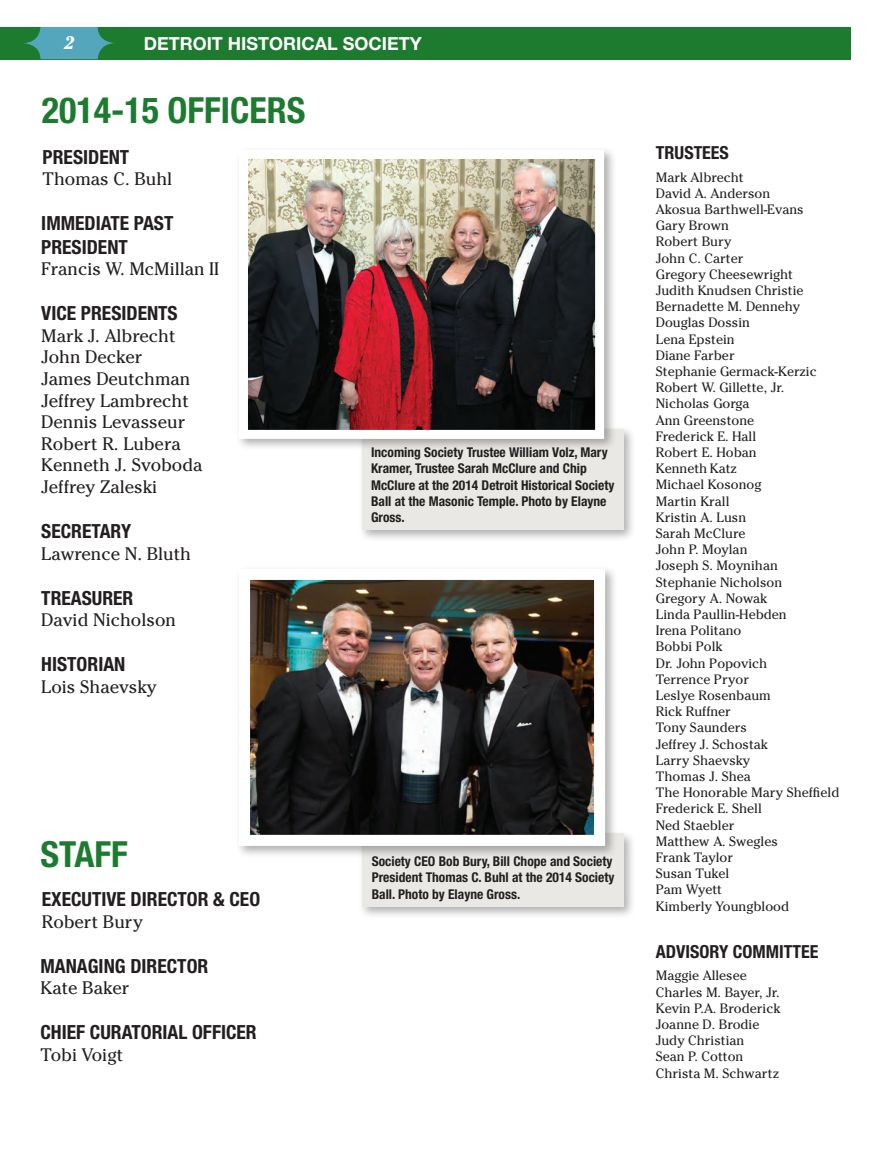
<style>
.page{position:relative;width:891px;height:1161px;background:#fff}
.page>*{position:absolute;margin:0;border:0;box-sizing:border-box;transform-origin:0 0}
.t1{font:700 condensed 36px "Helvetica Neue LT Std";color:#1c7b2f}
.t2{font:700 condensed 19.5px "Helvetica Neue LT Std";color:#231f20}
.t3{font:18px "Cheltenham Std";color:#231f20}
.t4{font:700 condensed 18px "Helvetica Neue LT Std";color:#231f20}
.t5{font:700 18px "Helvetica Neue LT Std";color:#fff}
.t6{font:italic 700 18px "Cheltenham Std";color:#fff}
.t7{font:13.5px "Cheltenham Std";color:#231f20}
.t8{font:700 condensed 13.5px/16.2px "Helvetica Neue LT Std";color:#231f20}
</style>
<div class="page">
<div style="left:0;top:27px;width:850px;height:32px;background:#1c7b2f"></div>
<svg style="left:23px;top:27px;width:92px;height:32px"></svg>
<div style="left:358px;top:425px;width:278px;height:117px;background:#231f20;opacity:.35"></div>
<div style="left:362px;top:429px;width:261px;height:101px;background:#e9e8e5"></div>
<div style="left:358px;top:830px;width:278px;height:89px;background:#231f20;opacity:.35"></div>
<div style="left:362px;top:834px;width:261px;height:73px;background:#e9e8e5"></div>
<div style="left:235px;top:146px;width:382px;height:305px;background:#231f20;opacity:.35"></div>
<img style="left:249px;top:160px;width:345px;height:269px">
<div style="left:239px;top:150px;width:365px;height:289px;border:9px solid #fff"></div>
<div style="left:235px;top:565px;width:382px;height:294px;background:#231f20;opacity:.35"></div>
<img style="left:251px;top:581px;width:342px;height:253px">
<div style="left:239px;top:569px;width:366px;height:277px;border:11px solid #fff"></div>
<p class="t6" style="left:64px;top:32px;width:12px">2</p>
<h3 class="t5" style="left:144px;top:33px;width:280px">DETROIT HISTORICAL SOCIETY</h3>
<p class="t1" style="left:42px;top:88px;width:265px">2014-15 OFFICERS</p>
<p class="t2" style="left:43px;top:145px;width:88px">PRESIDENT</p>
<p class="t3" style="left:43px;top:168px;width:131px">Thomas C. Buhl</p>
<p class="t2" style="left:41px;top:211px;width:134px">IMMEDIATE PAST</p>
<p class="t2" style="left:41px;top:235px;width:88px">PRESIDENT</p>
<p class="t3" style="left:41px;top:258px;width:180px">Francis W. McMillan II</p>
<p class="t2" style="left:41px;top:301px;width:138px">VICE PRESIDENTS</p>
<p class="t3" style="left:41px;top:325px;width:136px">Mark J. Albrecht</p>
<p class="t3" style="left:41px;top:347px;width:103px">John Decker</p>
<p class="t3" style="left:41px;top:368px;width:151px">James Deutchman</p>
<p class="t3" style="left:41px;top:390px;width:149px">Jeffrey Lambrecht</p>
<p class="t3" style="left:41px;top:411px;width:145px">Dennis Levasseur</p>
<p class="t3" style="left:41px;top:433px;width:141px">Robert R. Lubera</p>
<p class="t3" style="left:41px;top:455px;width:163px">Kenneth J. Svoboda</p>
<p class="t3" style="left:41px;top:476px;width:117px">Jeffrey Zaleski</p>
<p class="t2" style="left:41px;top:519px;width:91px">SECRETARY</p>
<p class="t3" style="left:41px;top:543px;width:151px">Lawrence N. Bluth</p>
<p class="t2" style="left:41px;top:586px;width:94px">TREASURER</p>
<p class="t3" style="left:41px;top:609px;width:136px">David Nicholson</p>
<p class="t2" style="left:41px;top:652px;width:86px">HISTORIAN</p>
<p class="t3" style="left:41px;top:676px;width:117px">Lois Shaevsky</p>
<p class="t1" style="left:41px;top:833px;width:89px">STAFF</p>
<p class="t2" style="left:42px;top:887px;width:220px">EXECUTIVE DIRECTOR &amp; CEO</p>
<p class="t3" style="left:42px;top:911px;width:103px">Robert Bury</p>
<p class="t2" style="left:40px;top:954px;width:169px">MANAGING DIRECTOR</p>
<p class="t3" style="left:40px;top:977px;width:90px">Kate Baker</p>
<p class="t2" style="left:40px;top:1020px;width:218px">CHIEF CURATORIAL OFFICER</p>
<p class="t3" style="left:40px;top:1044px;width:84px">Tobi Voigt</p>
<p class="t8" style="left:371px;top:444px;width:245px">Incoming Society Trustee William Volz, Mary Kramer, Trustee Sarah McClure and Chip McClure at the 2014 Detroit Historical Society Ball at the Masonic Temple. Photo by Elayne Gross.</p>
<p class="t8" style="left:372px;top:853px;width:244px">Society CEO Bob Bury, Bill Chope and Society<br>President Thomas C. Buhl at the 2014 Society<br>Ball. Photo by Elayne Gross.</p>
<p class="t4" style="left:656px;top:142px;width:75px">TRUSTEES</p>
<p class="t7" style="left:656px;top:169px;width:89px">Mark Albrecht</p>
<p class="t7" style="left:656px;top:185px;width:116px">David A. Anderson</p>
<p class="t7" style="left:656px;top:201px;width:149px">Akosua Barthwell-Evans</p>
<p class="t7" style="left:656px;top:218px;width:75px">Gary Brown</p>
<p class="t7" style="left:656px;top:234px;width:77px">Robert Bury</p>
<p class="t7" style="left:656px;top:250px;width:89px">John C. Carter</p>
<p class="t7" style="left:656px;top:266px;width:139px">Gregory Cheesewright</p>
<p class="t7" style="left:656px;top:282px;width:149px">Judith Knudsen Christie</p>
<p class="t7" style="left:656px;top:299px;width:146px">Bernadette M. Dennehy</p>
<p class="t7" style="left:656px;top:315px;width:96px">Douglas Dossin</p>
<p class="t7" style="left:656px;top:331px;width:80px">Lena Epstein</p>
<p class="t7" style="left:656px;top:347px;width:80px">Diane Farber</p>
<p class="t7" style="left:656px;top:363px;width:162px">Stephanie Germack-Kerzic</p>
<p class="t7" style="left:656px;top:380px;width:130px">Robert W. Gillette, Jr.</p>
<p class="t7" style="left:656px;top:396px;width:95px">Nicholas Gorga</p>
<p class="t7" style="left:656px;top:412px;width:100px">Ann Greenstone</p>
<p class="t7" style="left:656px;top:428px;width:102px">Frederick E. Hall</p>
<p class="t7" style="left:656px;top:444px;width:102px">Robert E. Hoban</p>
<p class="t7" style="left:656px;top:461px;width:83px">Kenneth Katz</p>
<p class="t7" style="left:656px;top:477px;width:107px">Michael Kosonog</p>
<p class="t7" style="left:656px;top:493px;width:75px">Martin Krall</p>
<p class="t7" style="left:656px;top:509px;width:92px">Kristin A. Lusn</p>
<p class="t7" style="left:656px;top:525px;width:91px">Sarah McClure</p>
<p class="t7" style="left:656px;top:542px;width:93px">John P. Moylan</p>
<p class="t7" style="left:656px;top:558px;width:124px">Joseph S. Moynihan</p>
<p class="t7" style="left:656px;top:574px;width:128px">Stephanie Nicholson</p>
<p class="t7" style="left:656px;top:590px;width:113px">Gregory A. Nowak</p>
<p class="t7" style="left:656px;top:606px;width:132px">Linda Paullin-Hebden</p>
<p class="t7" style="left:656px;top:623px;width:87px">Irena Politano</p>
<p class="t7" style="left:656px;top:639px;width:68px">Bobbi Polk</p>
<p class="t7" style="left:656px;top:655px;width:113px">Dr. John Popovich</p>
<p class="t7" style="left:656px;top:671px;width:95px">Terrence Pryor</p>
<p class="t7" style="left:656px;top:687px;width:117px">Leslye Rosenbaum</p>
<p class="t7" style="left:656px;top:704px;width:77px">Rick Ruffner</p>
<p class="t7" style="left:656px;top:720px;width:93px">Tony Saunders</p>
<p class="t7" style="left:656px;top:736px;width:114px">Jeffrey J. Schostak</p>
<p class="t7" style="left:656px;top:752px;width:96px">Larry Shaevsky</p>
<p class="t7" style="left:656px;top:768px;width:97px">Thomas J. Shea</p>
<p class="t7" style="left:656px;top:785px;width:185px">The Honorable Mary Sheffield</p>
<p class="t7" style="left:656px;top:801px;width:108px">Frederick E. Shell</p>
<p class="t7" style="left:656px;top:817px;width:80px">Ned Staebler</p>
<p class="t7" style="left:656px;top:833px;width:124px">Matthew A. Swegles</p>
<p class="t7" style="left:656px;top:849px;width:79px">Frank Taylor</p>
<p class="t7" style="left:656px;top:866px;width:75px">Susan Tukel</p>
<p class="t7" style="left:656px;top:882px;width:68px">Pam Wyett</p>
<p class="t7" style="left:656px;top:898px;width:135px">Kimberly Youngblood</p>
<p class="t4" style="left:656px;top:941px;width:164px">ADVISORY COMMITTEE</p>
<p class="t7" style="left:656px;top:968px;width:92px">Maggie Allesee</p>
<p class="t7" style="left:656px;top:984px;width:125px">Charles M. Bayer, Jr.</p>
<p class="t7" style="left:656px;top:1000px;width:126px">Kevin P.A. Broderick</p>
<p class="t7" style="left:656px;top:1016px;width:105px">Joanne D. Brodie</p>
<p class="t7" style="left:656px;top:1033px;width:90px">Judy Christian</p>
<p class="t7" style="left:656px;top:1049px;width:89px">Sean P. Cotton</p>
<p class="t7" style="left:656px;top:1065px;width:125px">Christa M. Schwartz</p>
</div>
